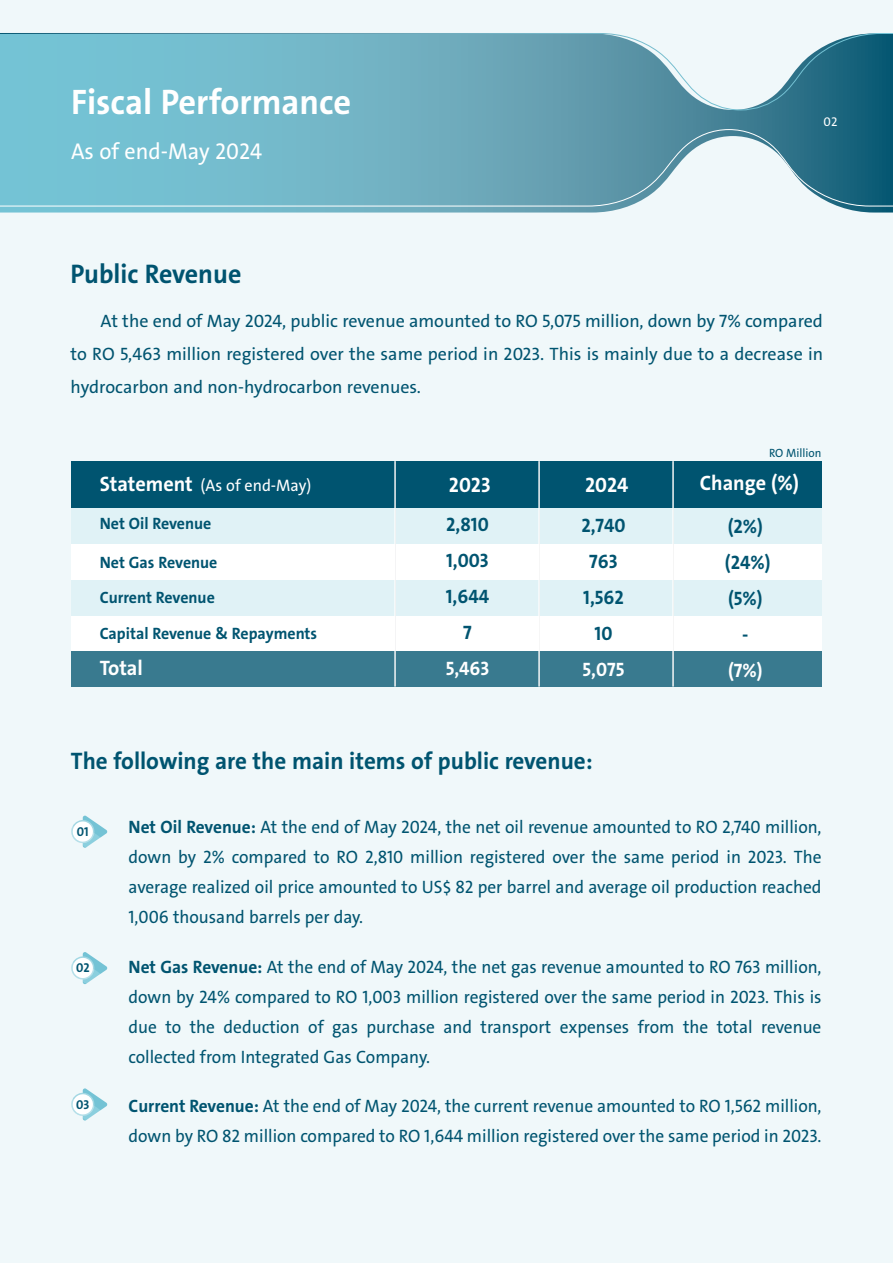
<style>
.page{position:relative;width:893px;height:1263px;background:#f0f8fa}
.page>*{position:absolute;margin:0;border:0;box-sizing:border-box;transform-origin:0 0}
.t1{font:700 35.7px "The Sans";color:#fff;scale:.96 1}
.t2{font:700 27px "The Sans";color:#005470;scale:.96 1}
.t3{font:700 24px "The Sans";color:#005470;scale:.96 1}
.t4{font:22.95px "The Sans";color:#fff;scale:.96 1}
.t5{font:700 21px "The Sans";color:#fff;scale:.96 1}
.t6{font:700 19.5px/36px "The Sans";color:#005470;text-align:center;scale:.96 1}
.t7{font:700 19.5px "The Sans";color:#fff;scale:.96 1}
.t8{font:18px/30px "The Sans";color:#005470;text-align:justify;scale:.96 1}
.t9{font:18px/33px "The Sans";color:#005470;text-align:justify}
.t10{font:16.65px "The Sans";color:#fff;scale:.96 1}
.t11{font:700 16.5px "The Sans";color:#005470;scale:.96 1}
.t12{font:700 12.9px "The Sans";color:#005470;scale:.96 1}
.t13{font:12.75px "The Sans";color:#fff}
.t14{font:12px "The Sans";color:#005470;scale:.96 1}
.s1{font-weight:700;font-size:21px}
.s2{font-weight:700}
</style>
<div class="page">
<div style="left:71px;top:461px;width:750px;height:47px;background:#005470"></div>
<div style="left:71px;top:508px;width:750px;height:36px;background:#e0f2f6"></div>
<div style="left:71px;top:544px;width:750px;height:36px;background:#fff"></div>
<div style="left:71px;top:615px;width:750px;height:36px;background:#fff"></div>
<div style="left:71px;top:651px;width:750px;height:36px;background:#397a8f"></div>
<div style="left:71px;top:580px;width:750px;height:35px;background:#e0f2f6"></div>
<hr style="left:394px;top:461px;width:2px;height:226px;background:#fff">
<hr style="left:538px;top:461px;width:2px;height:226px;background:#fff">
<hr style="left:672px;top:461px;width:2px;height:226px;background:#fff">
<svg style="left:71px;top:815px;width:37px;height:33px"></svg>
<svg style="left:71px;top:952px;width:37px;height:33px"></svg>
<svg style="left:71px;top:1088px;width:37px;height:33px"></svg>
<svg style="left:0;top:111px;width:893px;height:102px;background:#6caabb"></svg>
<svg style="left:0;top:33px;width:893px;height:78px;background:#77b2c2"></svg>
<svg style="left:0;top:129px;width:893px;height:78px;background:#76b1c1"></svg>
<h1 class="t1" style="left:71px;top:79px;width:293px">Fiscal Performance</h1>
<p class="t4" style="left:71px;top:137px;width:201px">As of end-May 2024</p>
<p class="t13" style="left:823px;top:114px;width:15px">02</p>
<h2 class="t2" style="left:71px;top:257px;width:179px">Public Revenue</h2>
<p class="t9" style="left:71px;top:305px;width:754px;text-indent:30px">At the end of May 2024, public revenue amounted to RO 5,075 million, down by 7% compared to RO 5,463 million registered over the same period in 2023. This is mainly due to a decrease in hydrocarbon and non-hydrocarbon revenues.</p>
<p class="t10" style="left:100px;top:475px;width:222px"><span class="s1">Statement</span> (As of end-May)</p>
<p class="t11" style="left:100px;top:513px;width:118px">Net Oil Revenue</p>
<p class="t11" style="left:100px;top:551px;width:124px">Net Gas Revenue</p>
<p class="t11" style="left:100px;top:587px;width:121px">Current Revenue</p>
<p class="t11" style="left:100px;top:623px;width:228px">Capital Revenue &amp; Repayments</p>
<p class="t5" style="left:100px;top:655px;width:46px">Total</p>
<p class="t14" style="left:769px;top:445px;width:56px">RO Million</p>
<p class="t5" style="left:449px;top:471px;width:45px">2023</p>
<p class="t5" style="left:585px;top:471px;width:47px">2024</p>
<p class="t5" style="left:700px;top:470px;width:105px">Change (%)</p>
<p class="t6" style="left:446px;top:506px;width:47px">2,810<br>1,003<br>1,644<br>7</p>
<p class="t7" style="left:446px;top:656px;width:47px">5,463</p>
<p class="t6" style="left:581px;top:507px;width:48px">2,740<br>763<br>1,562<br>10</p>
<p class="t7" style="left:583px;top:656px;width:45px">5,075</p>
<p class="t6" style="left:725px;top:508px;width:49px">(2%) (24%) (5%) -</p>
<p class="t7" style="left:728px;top:658px;width:37px">(7%)</p>
<h3 class="t3" style="left:71px;top:745px;width:545px">The following are the main items of public revenue:</h3>
<p class="t12" style="left:77px;top:823px;width:14px">01</p>
<p class="t12" style="left:76px;top:959px;width:16px">02</p>
<p class="t12" style="left:76px;top:1096px;width:15px">03</p>
<p class="t8" style="left:129px;top:812px;width:723px"><span class="s2">Net Oil Revenue:</span> At the end of May 2024, the net oil revenue amounted to RO 2,740 million, down by 2% compared to RO 2,810 million registered over the same period in 2023. The average realized oil price amounted to US$ 82 per barrel and average oil production reached 1,006 thousand barrels per day.</p>
<p class="t8" style="left:129px;top:952px;width:723px"><span class="s2">Net Gas Revenue:</span> At the end of May 2024, the net gas revenue amounted to RO 763 million, down by 24% compared to RO 1,003 million registered over the same period in 2023. This is due to the deduction of gas purchase and transport expenses from the total revenue collected from Integrated Gas Company.</p>
<p class="t8" style="left:129px;top:1091px;width:723px"><span class="s2">Current Revenue:</span> At the end of May 2024, the current revenue amounted to RO 1,562 million, down by RO 82 million compared to RO 1,644 million registered over the same period in 2023.</p>
</div>
